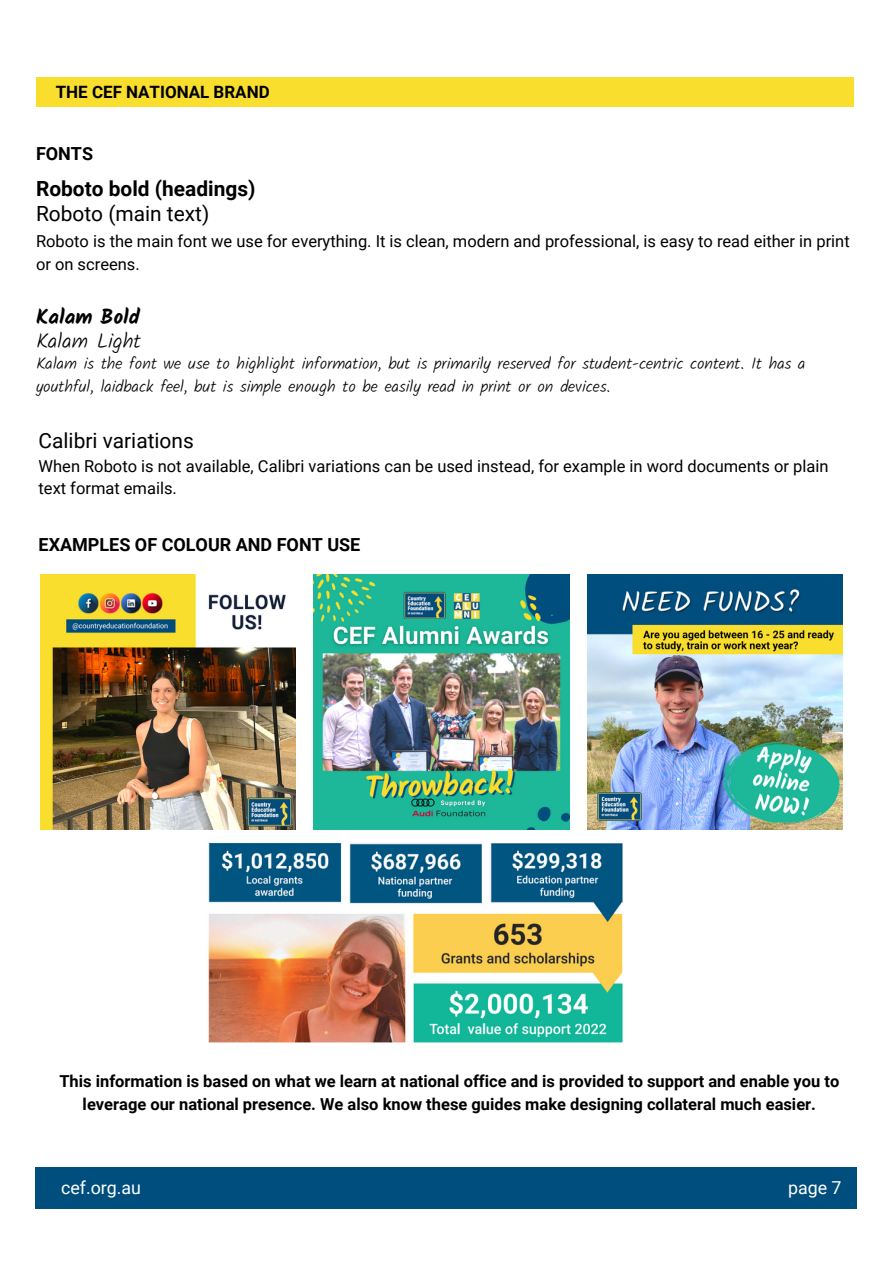
<style>
.page{position:relative;width:893px;height:1264px;background:#fff}
.page>*{position:absolute;margin:0;border:0;box-sizing:border-box;transform-origin:0 0}
.t1{font:20.85px "Roboto";color:#000}
.t2{font:700 20.85px "Roboto";color:#000}
.t3{font:300 20.85px "Kalam";color:#000}
.t4{font:700 20.85px "Kalam";color:#000}
.t5{font:700 18px "Roboto";color:#000}
.t6{font:17.85px "Roboto";color:#fff}
.t7{font:700 16.95px "Roboto";color:#000}
.t8{font:16.5px/22.5px "Roboto";color:#000}
.t9{font:700 16.5px/22.5px "Roboto";color:#000;text-align:center}
.t10{font:300 16.5px/22.5px "Kalam";color:#000}
</style>
<div class="page">
<div style="left:36px;top:77px;width:817px;height:30px;background:#fade2e"></div>
<div style="left:35px;top:1167px;width:821px;height:42px;background:#004e7d"></div>
<img style="left:587px;top:574px;width:255px;height:255px">
<img style="left:313px;top:574px;width:256px;height:255px">
<img style="left:40px;top:574px;width:255px;height:255px">
<img style="left:208px;top:843px;width:415px;height:200px">
<p class="t7" style="left:56px;top:82px;width:215px">THE CEF NATIONAL BRAND</p>
<p class="t5" style="left:36px;top:143px;width:59px">FONTS</p>
<p class="t2" style="left:36px;top:177px;width:221px">Roboto bold (headings)</p>
<p class="t1" style="left:36px;top:201px;width:175px">Roboto (main text)</p>
<p class="t8" style="left:36px;top:230px;width:815px">Roboto is the main font we use for everything. It is clean, modern and professional, is easy to read either in print or on screens.</p>
<p class="t4" style="left:36px;top:304px;width:105px">Kalam Bold</p>
<p class="t3" style="left:36px;top:329px;width:106px">Kalam Light</p>
<p class="t10" style="left:36px;top:352px;width:771px">Kalam is the font we use to highlight information, but is primarily reserved for student-centric content. It has a youthful, laidback feel, but is simple enough to be easily read in print or on devices.</p>
<p class="t1" style="left:39px;top:428px;width:157px">Calibri variations</p>
<p class="t8" style="left:39px;top:455px;width:791px">When Roboto is not available, Calibri variations can be used instead, for example in word documents or plain text format emails.</p>
<p class="t5" style="left:39px;top:534px;width:323px">EXAMPLES OF COLOUR AND FONT USE</p>
<p class="t9" style="left:59px;top:1070px;width:781px">This information is based on what we learn at national office and is provided to support and enable you to leverage our national presence. We also know these guides make designing collateral much easier.</p>
<p class="t6" style="left:61px;top:1177px;width:81px">cef.org.au</p>
<p class="t6" style="left:788px;top:1177px;width:55px">page 7</p>
</div>
